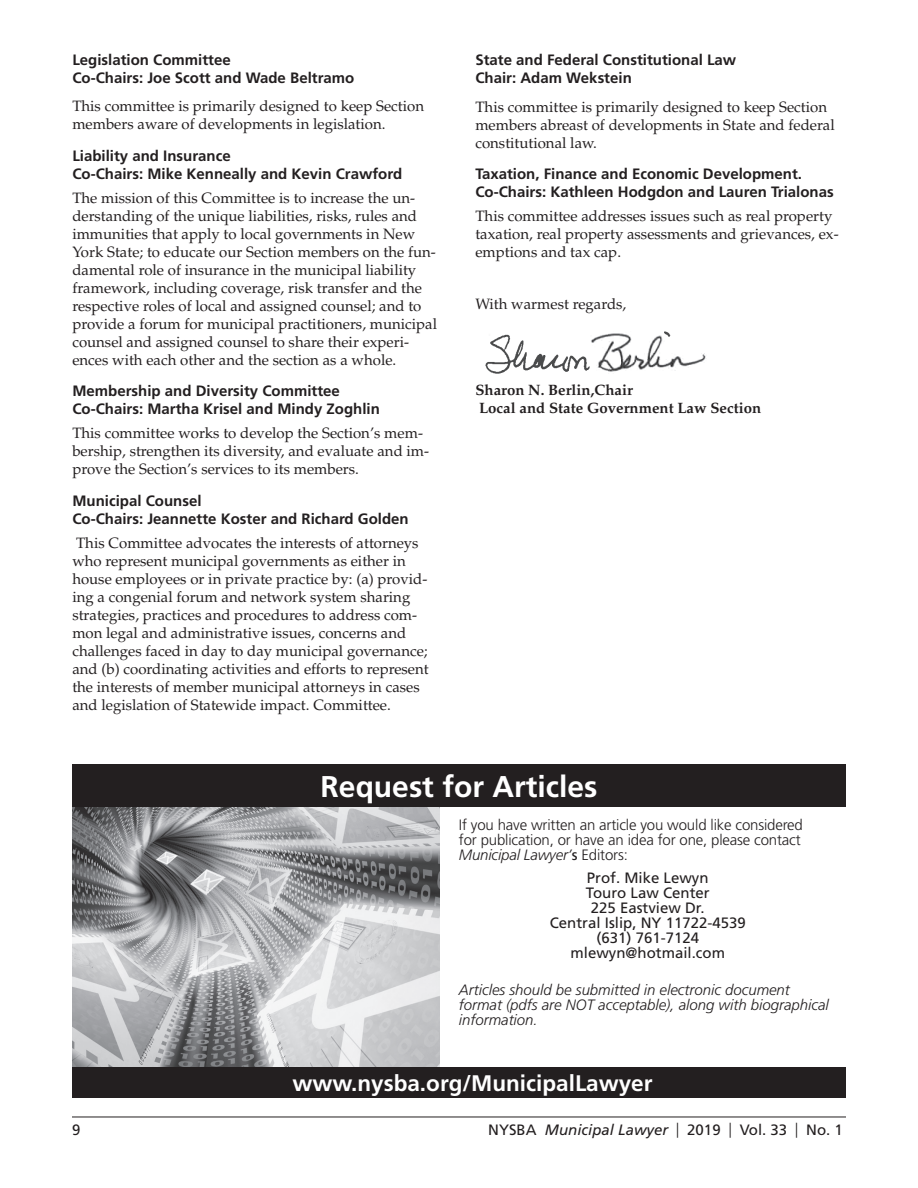
<style>
.page{position:relative;width:918px;height:1188px;background:#fff}
.page>*{position:absolute;margin:0;border:0;box-sizing:border-box;transform-origin:0 0}
.t1{font:700 30px "Frutiger";color:#fff}
.t2{font:700 22.5px "Frutiger";color:#fff}
.t3{font:15px/18px "Palatino";color:#231f20}
.t4{font:700 15px/18px "Frutiger";color:#231f20}
.t5{font:15px/15px "Frutiger";color:#231f20;text-align:center}
.t6{font:300 15px/15px "Frutiger";letter-spacing:-.01em;color:#231f20}
.t7{font:italic 300 15px/15px "Frutiger";color:#231f20}
.t8{font:700 15px/18px "Palatino";color:#231f20}
.s1{font-style:italic}
.s2{font-weight:400}
</style>
<div class="page">
<hr style="left:72px;top:1117px;width:774px;height:1px;background:#231f20">
<img style="left:72px;top:807px;width:367px;height:261px">
<div style="left:72px;top:765px;width:774px;height:42px;background:#231f20"></div>
<div style="left:72px;top:1068px;width:774px;height:30px;background:#231f20"></div>
<img style="left:485px;top:331px;width:221px;height:43px">
<p class="t4" style="left:72px;top:51px;width:283px">Legislation Committee<br>Co-Chairs: Joe Scott and Wade Beltramo</p>
<p class="t3" style="left:72px;top:98px;width:353px">This committee is primarily designed to keep Section members aware of developments in legislation.</p>
<p class="t4" style="left:72px;top:147px;width:331px">Liability and Insurance<br>Co-Chairs: Mike Kenneally and Kevin Crawford</p>
<p class="t3" style="left:72px;top:189px;width:366px">The mission of this Committee is to increase the un&shy;derstanding of the unique liabilities, risks, rules and immunities that apply to local governments in New York State; to educate our Section members on the fun&shy;damental role of insurance in the municipal liability framework, including coverage, risk transfer and the respective roles of local and assigned counsel; and to provide a forum for municipal practitioners, municipal counsel and assigned counsel to share their experi&shy;ences with each other and the section as a whole.</p>
<p class="t4" style="left:72px;top:382px;width:309px">Membership and Diversity Committee<br>Co-Chairs: Martha Krisel and Mindy Zoghlin</p>
<p class="t3" style="left:72px;top:425px;width:358px">This committee works to develop the Section’s mem&shy;bership, strengthen its diversity, and evaluate and im&shy;prove the Section’s services to its members.</p>
<p class="t4" style="left:72px;top:492px;width:338px">Municipal Counsel<br>Co-Chairs: Jeannette Koster and Richard Golden</p>
<p class="t3" style="left:72px;top:534px;width:358px">This Committee advocates the interests of attorneys who represent municipal governments as either in house employees or in private practice by: (a) provid&shy;ing a congenial forum and network system sharing strategies, practices and procedures to address com&shy;mon legal and administrative issues, concerns and challenges faced in day to day municipal governance; and (b) coordinating activities and efforts to represent the interests of member municipal attorneys in cases and legislation of Statewide impact. Committee.</p>
<p class="t4" style="left:475px;top:51px;width:262px">State and Federal Constitutional Law<br>Chair: Adam Wekstein</p>
<p class="t3" style="left:475px;top:98px;width:361px">This committee is primarily designed to keep Section members abreast of developments in State and federal constitutional law.</p>
<p class="t4" style="left:475px;top:165px;width:360px">Taxation, Finance and Economic Development.<br>Co-Chairs: Kathleen Hodgdon and Lauren Trialonas</p>
<p class="t3" style="left:475px;top:207px;width:365px">This committee addresses issues such as real property taxation, real property assessments and grievances, ex&shy;emptions and tax cap.</p>
<p class="t3" style="left:475px;top:295px;width:152px">With warmest regards,</p>
<p class="t8" style="left:475px;top:381px;width:287px">Sharon N. Berlin,Chair<br>Local and State Government Law Section</p>
<h1 class="t1" style="left:321px;top:769px;width:278px">Request for Articles</h1>
<p class="t6" style="left:459px;top:817px;width:346px">If you have written an article you would like considered for publication, or have an idea for one, please contact<br><span class="s1">Municipal Lawyer’</span><span class="s2">s</span> Editors:</p>
<p class="t5" style="left:550px;top:870px;width:197px">Prof. Mike Lewyn<br>Touro Law Center<br>225 Eastview Dr.<br>Central Islip, NY 11722-4539 (631) 761-7124 mlewyn@hotmail.com</p>
<p class="t7" style="left:459px;top:983px;width:372px">Articles should be submitted in electronic document format (pdfs are NOT acceptable), along with biographical information.</p>
<h2 class="t2" style="left:292px;top:1070px;width:362px">www.nysba.org/MunicipalLawyer</h2>
<p class="t5" style="left:72px;top:1123px;width:10px">9</p>
<p class="t5" style="left:488px;top:1123px;width:356px">NYSBA <span class="s1">Municipal Lawyer</span> | 2019 | Vol. 33 | No. 1</p>
</div>
